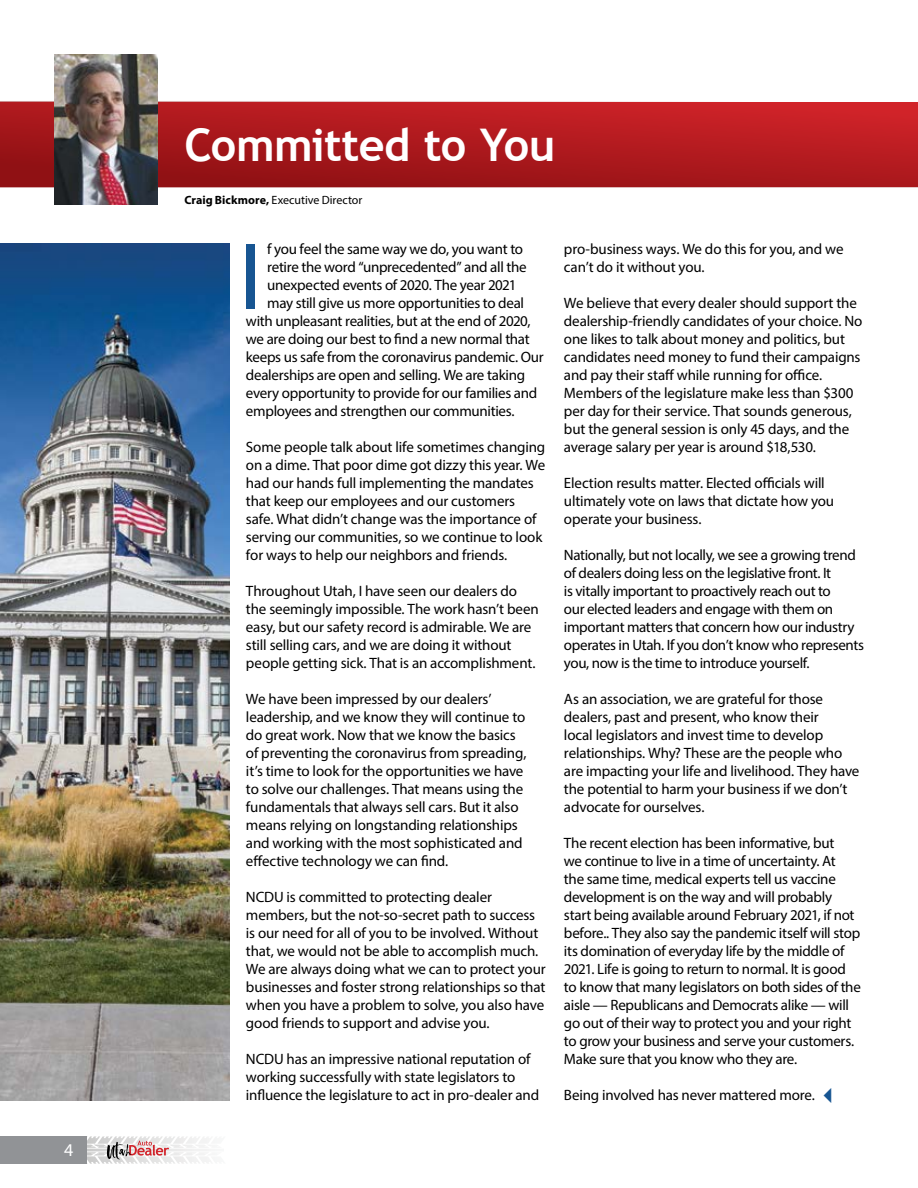
<style>
.page{position:relative;width:918px;height:1188px;background:#fff}
.page>*{position:absolute;margin:0;border:0;box-sizing:border-box;transform-origin:0 0}
.t1{font:95.1px "Myriad Pro";color:#175592}
.t2{font:700 45px "Trebuchet MS";letter-spacing:-.015em;color:#fff}
.t3{font:18px "Myriad Pro";color:#fff}
.t4{font:15px/18px "Myriad Pro";letter-spacing:-.015em;color:#000}
.t5{font:12px "Myriad Pro";color:#000}
.s1{font-weight:700}
.s2{color:#175592}
</style>
<div class="page">
<div style="left:0;top:1136px;width:87px;height:28px;background:#919396"></div>
<svg style="left:87px;top:1136px;width:122px;height:23px"></svg>
<svg style="left:0;top:101px;width:918px;height:86px;background:#b01b20"></svg>
<img style="left:54px;top:54px;width:104px;height:151px">
<img style="left:0;top:243px;width:230px;height:857px">
<p class="t3" style="left:64px;top:1139px;width:11px">4</p>
<h2 class="t2" style="left:185px;top:117px;width:372px">Committed to You</h2>
<p class="t5" style="left:185px;top:193px;width:179px"><span class="s1">Craig Bickmore,</span> Executive Director</p>
<h1 class="t1" style="left:239px;top:218px;width:24px">I</h1>
<p class="t4" style="left:267px;top:240px;width:257px">f you feel the same way we do, you want to</p>
<p class="t4" style="left:267px;top:258px;width:261px">retire the word “unprecedented” and all the</p>
<p class="t4" style="left:267px;top:276px;width:251px">unexpected events of 2020. The year 2021</p>
<p class="t4" style="left:267px;top:294px;width:258px">may still give us more opportunities to deal</p>
<p class="t4" style="left:246px;top:312px;width:286px">with unpleasant realities, but at the end of 2020,</p>
<p class="t4" style="left:246px;top:330px;width:285px">we are doing our best to find a new normal that</p>
<p class="t4" style="left:246px;top:348px;width:299px">keeps us safe from the coronavirus pandemic. Our</p>
<p class="t4" style="left:246px;top:366px;width:281px">dealerships are open and selling. We are taking</p>
<p class="t4" style="left:246px;top:384px;width:293px">every opportunity to provide for our families and</p>
<p class="t4" style="left:246px;top:402px;width:270px">employees and strengthen our communities.</p>
<p class="t4" style="left:246px;top:438px;width:301px">Some people talk about life sometimes changing on a dime. That poor dime got dizzy this year. We had our hands full implementing the mandates that keep our employees and our customers safe. What didn’t change was the importance of serving our communities, so we continue to look for ways to help our neighbors and friends.</p>
<p class="t4" style="left:246px;top:582px;width:294px">Throughout Utah, I have seen our dealers do the seemingly impossible. The work hasn’t been easy, but our safety record is admirable. We are still selling cars, and we are doing it without people getting sick. That is an accomplishment.</p>
<p class="t4" style="left:246px;top:690px;width:282px">We have been impressed by our dealers’ leadership, and we know they will continue to do great work. Now that we know the basics of preventing the coronavirus from spreading, it’s time to look for the opportunities we have to solve our challenges. That means using the fundamentals that always sell cars. But it also means relying on longstanding relationships and working with the most sophisticated and effective technology we can find.</p>
<p class="t4" style="left:246px;top:888px;width:301px">NCDU is committed to protecting dealer members, but the not-so-secret path to success is our need for all of you to be involved. Without that, we would not be able to accomplish much.<br>We are always doing what we can to protect your businesses and foster strong relationships so that when you have a problem to solve, you also have good friends to support and advise you.</p>
<p class="t4" style="left:246px;top:1050px;width:295px">NCDU has an impressive national reputation of working successfully with state legislators to influence the legislature to act in pro-dealer and</p>
<p class="t4" style="left:564px;top:240px;width:281px">pro-business ways. We do this for you, and we can’t do it without you.</p>
<p class="t4" style="left:564px;top:294px;width:300px">We believe that every dealer should support the dealership-friendly candidates of your choice. No one likes to talk about money and politics, but candidates need money to fund their campaigns and pay their staff while running for office.<br>Members of the legislature make less than $300 per day for their service. That sounds generous, but the general session is only 45 days, and the average salary per year is around $18,530.</p>
<p class="t4" style="left:564px;top:474px;width:272px">Election results matter. Elected officials will ultimately vote on laws that dictate how you operate your business.</p>
<p class="t4" style="left:564px;top:546px;width:302px">Nationally, but not locally, we see a growing trend of dealers doing less on the legislative front. It<br>is vitally important to proactively reach out to<br>our elected leaders and engage with them on important matters that concern how our industry operates in Utah. If you don’t know who represents you, now is the time to introduce yourself.</p>
<p class="t4" style="left:564px;top:690px;width:297px">As an association, we are grateful for those dealers, past and present, who know their<br>local legislators and invest time to develop relationships. Why? These are the people who are impacting your life and livelihood. They have the potential to harm your business if we don’t advocate for ourselves.</p>
<p class="t4" style="left:564px;top:834px;width:298px">The recent election has been informative, but<br>we continue to live in a time of uncertainty. At<br>the same time, medical experts tell us vaccine development is on the way and will probably start being available around February 2021, if not before.. They also say the pandemic itself will stop its domination of everyday life by the middle of 2021. Life is going to return to normal. It is good to know that many legislators on both sides of the aisle — Republicans and Democrats alike — will go out of their way to protect you and your right to grow your business and serve your customers.<br>Make sure that you know who they are.</p>
<p class="t4" style="left:564px;top:1086px;width:279px">Being involved has never mattered more. <span class="s2">✓</span></p>
</div>
